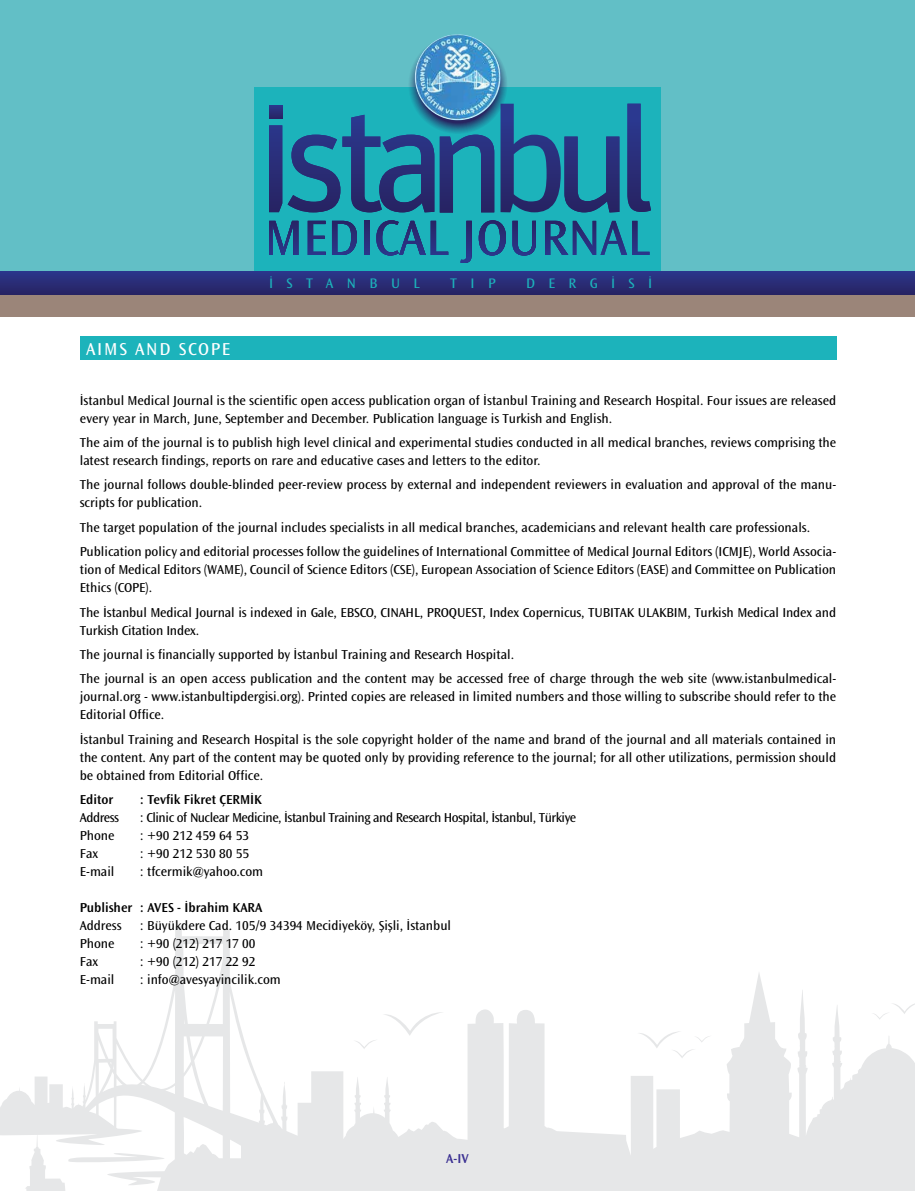
<style>
.page{position:relative;width:915px;height:1191px;background:#fff}
.page>*{position:absolute;margin:0;border:0;box-sizing:border-box;transform-origin:0 0}
.t1{font:18px "Ocean Sans TU";letter-spacing:.1em;color:#fff}
.t2{font:14.4px "Ocean Sans TU";letter-spacing:.93em;color:#1cb3bb}
.t3{font:13.5px/18px "Ocean Sans TU";color:#000}
.t4{font:13.5px "Ocean Sans TU";letter-spacing:-.03em;color:#000}
.t5{font:600 13.5px "Ocean Sans TU";color:#000}
.t6{font:600 13.5px "Ocean Sans TU";color:#3b3092}
</style>
<div class="page">
<div style="left:0;top:0;width:914px;height:317px;background:#62bfc6"></div>
<div style="left:0;top:294px;width:914px;height:23px;background:#9b8579"></div>
<div style="left:254px;top:87px;width:406px;height:206px;background:#1cb3bb"></div>
<svg style="left:0;top:271px;width:914px;height:23px;background:#292d77"></svg>
<svg style="left:500px;top:104px;width:119px;height:108px"></svg>
<svg style="left:627px;top:104px;width:23px;height:108px"></svg>
<svg style="left:269px;top:221px;width:29px;height:34px"></svg>
<svg style="left:308px;top:221px;width:17px;height:34px"></svg>
<svg style="left:332px;top:221px;width:25px;height:34px"></svg>
<svg style="left:364px;top:221px;width:5px;height:34px"></svg>
<svg style="left:376px;top:220px;width:72px;height:35px"></svg>
<svg style="left:460px;top:221px;width:11px;height:42px"></svg>
<svg style="left:478px;top:220px;width:27px;height:35px"></svg>
<svg style="left:512px;top:221px;width:23px;height:34px"></svg>
<svg style="left:545px;top:221px;width:104px;height:34px"></svg>
<svg style="left:269px;top:105px;width:13px;height:10px"></svg>
<svg style="left:269px;top:115px;width:225px;height:98px"></svg>
<svg style="left:407px;top:34px;width:100px;height:100px"></svg>
<img style="left:414px;top:34px;width:86px;height:86px;border-radius:43px">
<svg style="left:0;top:926px;width:914px;height:265px"></svg>
<svg style="left:25px;top:1130px;width:43px;height:61px"></svg>
<div style="left:80px;top:336px;width:756px;height:24px;background:#1cb3bb"></div>
<h1 class="t1" style="left:86px;top:338px;width:146px">AIMS AND SCOPE</h1>
<p class="t2" style="left:269px;top:275px;width:152px">İSTANBUL</p>
<p class="t2" style="left:450px;top:275px;width:47px">TIP</p>
<p class="t2" style="left:526px;top:275px;width:128px">DERGİSİ</p>
<p class="t3" style="left:80px;top:391px;width:757px">İstanbul Medical Journal is the scientific open access publication organ of İstanbul Training and Research Hospital. Four issues are released every year in March, June, September and December. Publication language is Turkish and English.</p>
<p class="t3" style="left:80px;top:433px;width:757px">The aim of the journal is to publish high level clinical and experimental studies conducted in all medical branches, reviews comprising the latest research findings, reports on rare and educative cases and letters to the editor.</p>
<p class="t3" style="left:80px;top:476px;width:757px">The journal follows double-blinded peer-review process by external and independent reviewers in evaluation and approval of the manu&shy;scripts for publication.</p>
<p class="t3" style="left:80px;top:515px;width:757px;line-height:24.5px">The target population of the journal includes specialists in all medical branches, academicians and relevant health care professionals.<br>Publication policy and editorial processes follow the guidelines of International Committee of Medical Journal Editors (ICMJE), World Associa-</p>
<p class="t3" style="left:80px;top:560px;width:757px">tion of Medical Editors (WAME), Council of Science Editors (CSE), European Association of Science Editors (EASE) and Committee on Publication<br>Ethics (COPE).</p>
<p class="t3" style="left:80px;top:603px;width:757px">The İstanbul Medical Journal is indexed in Gale, EBSCO, CINAHL, PROQUEST, Index Copernicus, TUBITAK ULAKBIM, Turkish Medical Index and<br>Turkish Citation Index.</p>
<p class="t3" style="left:80px;top:642px;width:757px;line-height:24.5px">The journal is financially supported by İstanbul Training and Research Hospital.<br>The journal is an open access publication and the content may be accessed free of charge through the web site (www.istanbulmedical-</p>
<p class="t3" style="left:80px;top:688px;width:757px">journal.org - www.istanbultipdergisi.org). Printed copies are released in limited numbers and those willing to subscribe should refer to the<br>Editorial Office.</p>
<p class="t3" style="left:80px;top:730px;width:757px;text-align:justify">İstanbul Training and Research Hospital is the sole copyright holder of the name and brand of the journal and all materials contained in the content. Any part of the content may be quoted only by providing reference to the journal; for all other utilizations, permission should be obtained from Editorial Office.</p>
<p class="t5" style="left:80px;top:791px;width:35px">Editor</p>
<p class="t5" style="left:140px;top:791px;width:124px">: Tevfik Fikret ÇERMİK</p>
<p class="t4" style="left:80px;top:809px;width:41px">Address</p>
<p class="t4" style="left:140px;top:809px;width:438px">: Clinic of Nuclear Medicine, İstanbul Training and Research Hospital, İstanbul, Türkiye</p>
<p class="t3" style="left:80px;top:826px;width:36px">Phone</p>
<p class="t3" style="left:140px;top:826px;width:111px">: +90 212 459 64 53</p>
<p class="t3" style="left:80px;top:844px;width:20px">Fax</p>
<p class="t3" style="left:140px;top:844px;width:111px">: +90 212 530 80 55</p>
<p class="t3" style="left:80px;top:862px;width:36px">E-mail</p>
<p class="t3" style="left:140px;top:862px;width:125px">: tfcermik@yahoo.com</p>
<p class="t5" style="left:80px;top:899px;width:184px">Publisher : AVES - İbrahim KARA</p>
<p class="t3" style="left:80px;top:916px;width:43px">Address</p>
<p class="t3" style="left:140px;top:916px;width:313px">: Büyükdere Cad. 105/9 34394 Mecidiyeköy, Şişli, İstanbul</p>
<p class="t3" style="left:80px;top:934px;width:36px">Phone</p>
<p class="t3" style="left:140px;top:934px;width:117px">: +90 (212) 217 17 00</p>
<p class="t3" style="left:80px;top:952px;width:20px">Fax</p>
<p class="t3" style="left:140px;top:952px;width:117px">: +90 (212) 217 22 92</p>
<p class="t3" style="left:80px;top:970px;width:36px">E-mail</p>
<p class="t3" style="left:140px;top:970px;width:142px">: info@avesyayincilik.com</p>
<p class="t6" style="left:446px;top:1150px;width:24px">A-IV</p>
</div>
